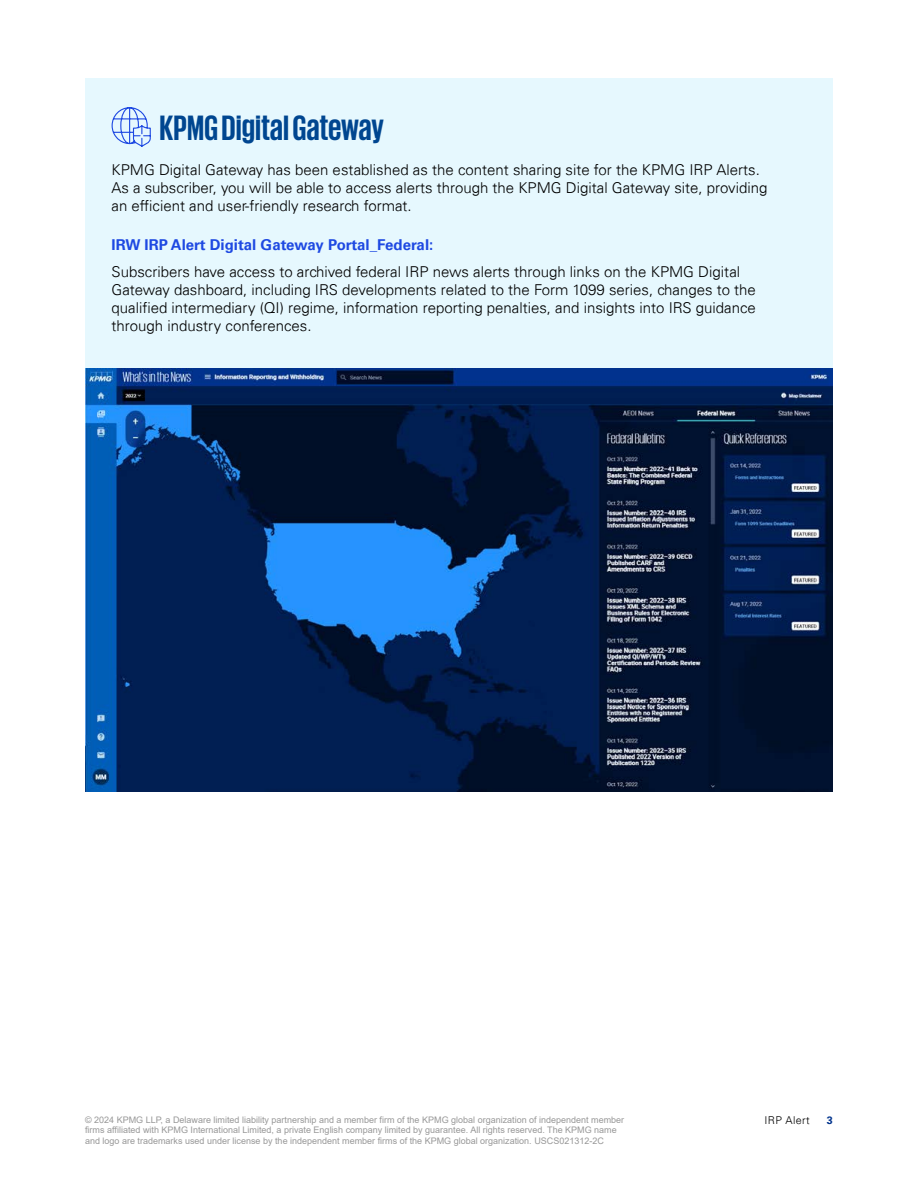
<style>
.page{position:relative;width:918px;height:1188px;background:#fff}
.page>*{position:absolute;margin:0;border:0;box-sizing:border-box;transform-origin:0 0}
.t1{font:700 36px "KPMG";letter-spacing:-.005em;color:#004690}
.t2{font:300 15px/18px "Univers 45";color:#000}
.t3{font:700 15px "Univers 65";color:#1e49e2}
.t4{font:300 10.8px "Univers 45";letter-spacing:.035em;color:#000}
.t5{font:700 10.8px "Univers 65";color:#00338d}
.t6{font:9px/10.8px "Arial";color:#989898}
</style>
<div class="page">
<div style="left:85px;top:79px;width:748px;height:692px;background:#e6f8fe"></div>
<img style="left:85px;top:369px;width:748px;height:422px">
<svg style="left:111px;top:107px;width:40px;height:40px"></svg>
<h1 class="t1" style="left:160px;top:110px;width:226px">KPMG Digital Gateway</h1>
<p class="t2" style="left:112px;top:161px;width:657px">KPMG Digital Gateway has been established as the content sharing site for the KPMG IRP Alerts.<br>As a subscriber, you will be able to access alerts through the KPMG Digital Gateway site, providing an efficient and user-friendly research format.</p>
<p class="t3" style="left:112px;top:236px;width:323px">IRW IRP Alert Digital Gateway Portal_Federal:</p>
<p class="t2" style="left:112px;top:262px;width:646px">Subscribers have access to archived federal IRP news alerts through links on the KPMG Digital Gateway dashboard, including IRS developments related to the Form 1099 series, changes to the qualified intermediary (QI) regime, information reporting penalties, and insights into IRS guidance through industry conferences.</p>
<p class="t6" style="left:85px;top:1114px;width:541px">© 2024 KPMG LLP, a Delaware limited liability partnership and a member firm of the KPMG global organization of independent member firms affiliated with KPMG International Limited, a private English company limited by guarantee. All rights reserved. The KPMG name and logo are trademarks used under license by the independent member firms of the KPMG global organization. USCS021312-2C</p>
<p class="t4" style="left:764px;top:1114px;width:47px">IRP Alert</p>
<p class="t5" style="left:827px;top:1114px;width:8px">3</p>
</div>
